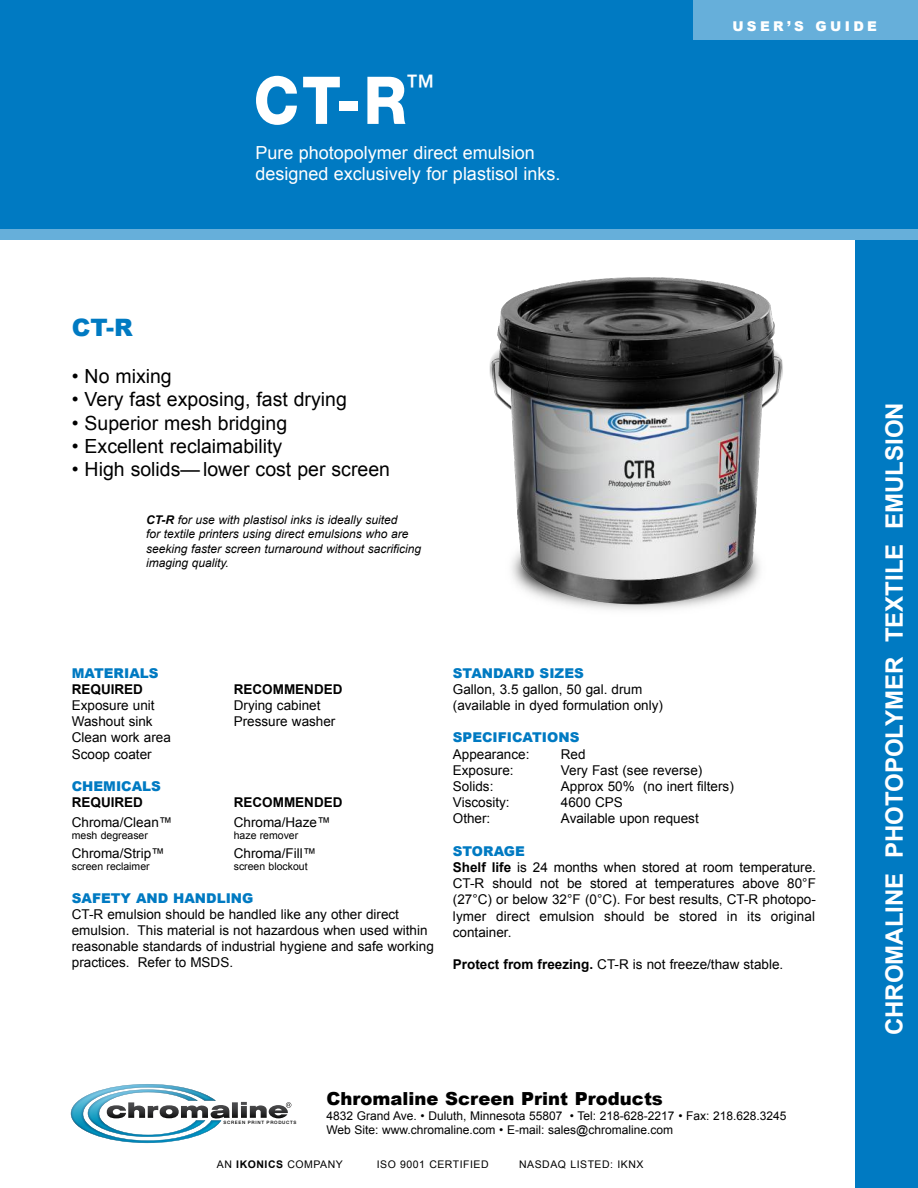
<style>
.page{position:relative;width:918px;height:1188px;background:#fff}
.page>*{position:absolute;margin:0;border:0;box-sizing:border-box;transform-origin:0 0}
.t1{font:800 66px "Helvetica Neue LT Std";color:#fff;scale:.91 1}
.t2{font:700 24px "Arial";color:#fff}
.t3{font:900 24px "Arial";color:#007ac2}
.t4{font:19.5px "Arial";color:#000}
.t5{font:18px/21.6px "Arial";color:#fff}
.t6{font:900 18px "Arial";color:#000}
.t7{font:13.5px/16.2px "Arial";color:#000}
.t8{font:900 13.5px "Arial";color:#007ac2}
.t9{font:700 13.5px "Arial";color:#000}
.t10{font:900 13.5px "Arial";letter-spacing:.25em;color:#fff}
.t11{font:italic 12px/14.4px "Arial";color:#000}
.t12{font:12px/14.4px "Arial";color:#000}
.t13{font:10.5px "Arial";color:#000}
.t14{font:10.5px "Arial";letter-spacing:.05em;color:#000}
.t15{font:500 4.5px "Helvetica Neue LT Std";letter-spacing:.15em;color:#000}
.s1{font-weight:700}
.s2{font-weight:900;color:#007ac2}
</style>
<div class="page">
<svg style="left:234px;top:1101px;width:57px;height:18px"></svg>
<img style="left:70px;top:1084px;width:164px;height:60px">
<div style="left:0;top:0;width:918px;height:236px;background:#007ac2"></div>
<div style="left:856px;top:3px;width:62px;height:1185px;background:#007ac2"></div>
<div style="left:0;top:230px;width:918px;height:10px;background:#66afda"></div>
<div style="left:693px;top:0;width:225px;height:39px;background:#66afda"></div>
<img style="left:489px;top:254px;width:367px;height:376px">
<h1 class="t1" style="left:254px;top:61px;width:200px">CT-R<sup>™</sup></h1>
<h3 class="t5" style="left:255px;top:142px;width:307px">Pure photopolymer direct emulsion designed exclusively for plastisol inks.</h3>
<p class="t10" style="left:732px;top:16px;width:146px">USER’S GUIDE</p>
<h2 class="t3" style="left:72px;top:310px;width:63px">CT-R</h2>
<h3 class="t4" style="left:72px;top:363px;width:102px">• No mixing</h3>
<h3 class="t4" style="left:72px;top:387px;width:277px">• Very fast exposing, fast drying</h3>
<h3 class="t4" style="left:72px;top:410px;width:217px">• Superior mesh bridging</h3>
<h3 class="t4" style="left:72px;top:433px;width:212px">• Excellent reclaimability</h3>
<h3 class="t4" style="left:72px;top:457px;width:320px">• High solids— lower cost per screen</h3>
<p class="t11" style="left:146px;top:513px;width:277px"><span class="s1">CT-R</span> for use with plastisol inks is ideally suited<br>for textile printers using direct emulsions who are seeking faster screen turnaround without sacrificing imaging quality.</p>
<p class="t8" style="left:72px;top:663px;width:88px">MATERIALS</p>
<p class="t9" style="left:72px;top:680px;width:73px">REQUIRED</p>
<p class="t9" style="left:234px;top:680px;width:110px">RECOMMENDED</p>
<p class="t7" style="left:72px;top:697px;width:84px">Exposure unit</p>
<p class="t7" style="left:234px;top:697px;width:88px">Drying cabinet</p>
<p class="t7" style="left:72px;top:714px;width:82px">Washout sink</p>
<p class="t7" style="left:234px;top:714px;width:103px">Pressure washer</p>
<p class="t7" style="left:72px;top:730px;width:101px">Clean work area<br>Scoop coater</p>
<p class="t8" style="left:72px;top:776px;width:91px">CHEMICALS</p>
<p class="t9" style="left:72px;top:793px;width:73px">REQUIRED</p>
<p class="t9" style="left:234px;top:793px;width:110px">RECOMMENDED</p>
<p class="t7" style="left:72px;top:814px;width:102px">Chroma/Clean™</p>
<p class="t7" style="left:234px;top:814px;width:98px">Chroma/Haze™</p>
<p class="t13" style="left:72px;top:828px;width:78px">mesh degreaser</p>
<p class="t13" style="left:234px;top:828px;width:66px">haze remover</p>
<p class="t7" style="left:72px;top:846px;width:95px">Chroma/Strip™</p>
<p class="t7" style="left:234px;top:846px;width:84px">Chroma/Fill™</p>
<p class="t13" style="left:72px;top:860px;width:79px">screen reclaimer</p>
<p class="t13" style="left:234px;top:860px;width:75px">screen blockout</p>
<p class="t8" style="left:72px;top:888px;width:183px">SAFETY AND HANDLING</p>
<p class="t7" style="left:72px;top:906px;width:364px">CT-R emulsion should be handled like any other direct emulsion. This material is not hazardous when used within reasonable standards of industrial hygiene and safe working practices. Refer to MSDS.</p>
<p class="t8" style="left:453px;top:663px;width:132px">STANDARD SIZES</p>
<p class="t7" style="left:453px;top:681px;width:212px">Gallon, 3.5 gallon, 50 gal. drum (available in dyed formulation only)</p>
<p class="t8" style="left:453px;top:728px;width:128px">SPECIFICATIONS</p>
<p class="t7" style="left:453px;top:746px;width:78px">Appearance:</p>
<p class="t7" style="left:561px;top:746px;width:26px">Red</p>
<p class="t7" style="left:453px;top:762px;width:62px">Exposure:</p>
<p class="t7" style="left:561px;top:762px;width:143px">Very Fast (see reverse)</p>
<p class="t7" style="left:453px;top:778px;width:42px">Solids:</p>
<p class="t7" style="left:561px;top:778px;width:174px">Approx 50% (no inert filters)</p>
<p class="t7" style="left:453px;top:795px;width:58px">Viscosity:</p>
<p class="t7" style="left:561px;top:795px;width:63px">4600 CPS</p>
<p class="t7" style="left:453px;top:811px;width:39px">Other:</p>
<p class="t7" style="left:561px;top:811px;width:139px">Available upon request</p>
<p class="t7" style="left:453px;top:843px;width:365px"><span class="s2">STORAGE<br></span><span class="s1">Shelf life</span> is 24 months when stored at room temperature.<br>CT-R should not be stored at temperatures above 80°F (27°C) or below 32°F (0°C). For best results, CT-R photopo&shy;lymer direct emulsion should be stored in its original container.</p>
<p class="t7" style="left:453px;top:957px;width:332px"><span class="s1">Protect from freezing.</span> CT-R is not freeze/thaw stable.</p>
<h3 class="t6" style="left:326px;top:1086px;width:338px">Chromaline Screen Print Products</h3>
<p class="t12" style="left:326px;top:1108px;width:462px">4832 Grand Ave. • Duluth, Minnesota 55807 • Tel: 218-628-2217 • Fax: 218.628.3245<br>Web Site: www.chromaline.com • E-mail: sales@chromaline.com</p>
<p class="t15" style="left:224px;top:1120px;width:74px">SCREEN PRINT PRODUCTS</p>
<p class="t14" style="left:217px;top:1158px;width:127px">AN <span class="s1">IKONICS</span> COMPANY</p>
<p class="t14" style="left:377px;top:1158px;width:113px">ISO 9001 CERTIFIED</p>
<p class="t14" style="left:519px;top:1158px;width:126px">NASDAQ LISTED: IKNX</p>
<h2 class="t2" style="left:878px;top:1035px;width:634px;rotate:-90deg">CHROMALINE PHOTOPOLYMER TEXTILE EMULSION</h2>
</div>
